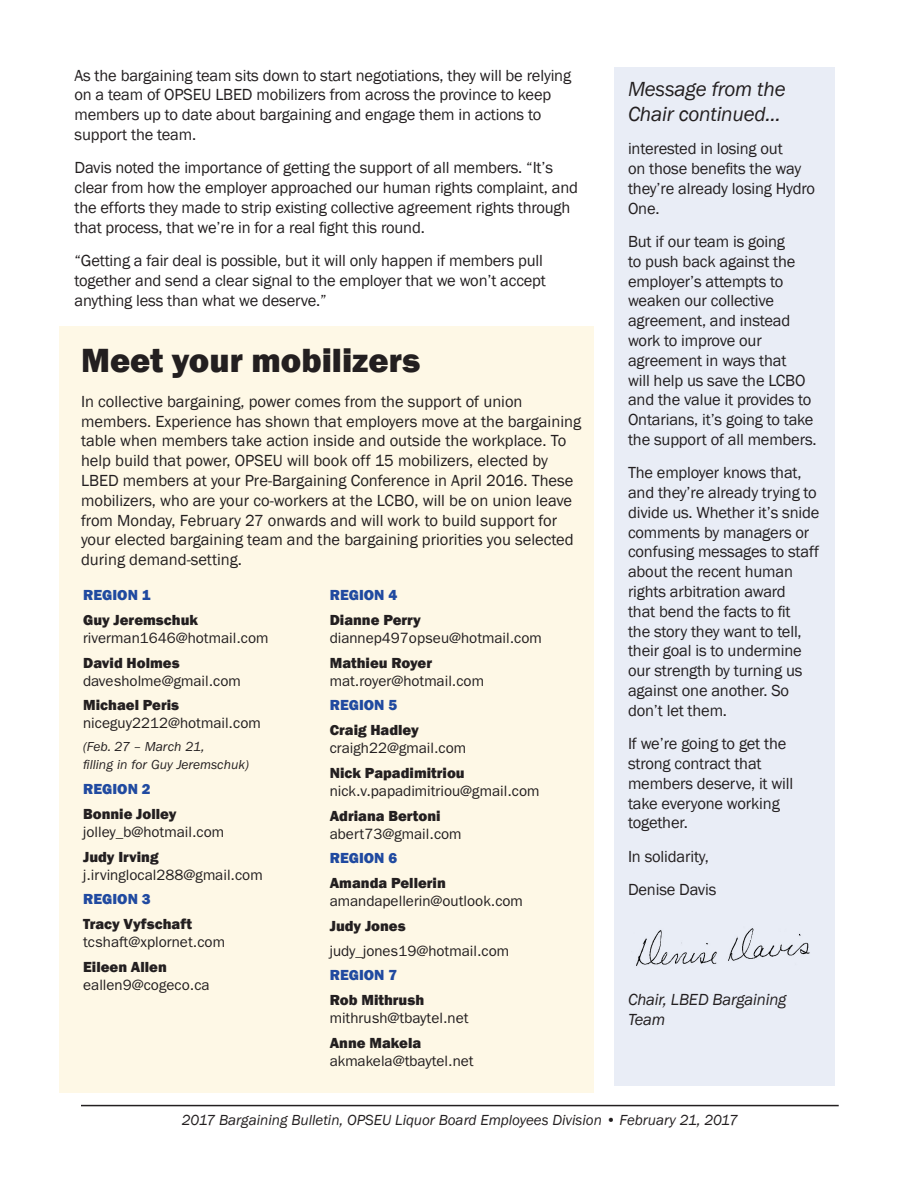
<style>
.page{position:relative;width:918px;height:1188px;background:#fff}
.page>*{position:absolute;margin:0;border:0;box-sizing:border-box;transform-origin:0 0}
.Subhead_2{font:800 34.5px "Franklin Gothic";color:#231f20}
.Body_text{font:italic 21px/25.2px "Franklin Gothic";letter-spacing:-.01em;color:#231f20}
.Body_text-2{font:16.5px/19.8px "Franklin Gothic";letter-spacing:-.01em;color:#231f20}
.Body_text-3{font:italic 16.5px/19.8px "Franklin Gothic";letter-spacing:-.01em;color:#231f20}
.t1{font:15px/18px "ITC Franklin Gothic Std";color:#231f20}
.t2{font:italic 15px "Franklin Gothic";color:#231f20}
.t3{font:800 15px "Franklin Gothic";color:#204aa0}
.t4{font:800 15px "Franklin Gothic";color:#231f20}
.t5{font:italic 13.5px/18px "ITC Franklin Gothic Std";color:#231f20}
.s1{font-family:"Franklin Gothic";font-weight:800}
</style>
<div class="page">
<div style="left:59px;top:326px;width:535px;height:767px;background:#fef8e6"></div>
<hr style="left:81px;top:1105px;width:758px;height:1px;background:#231f20">
<div style="left:615px;top:68px;width:220px;height:1018px;background:#e9edf6"></div>
<img style="left:636px;top:928px;width:174px;height:38px">
<p class="Body_text-2" style="left:75px;top:66px;width:498px">As the bargaining team sits down to start negotiations, they will be relying on a team of OPSEU LBED mobilizers from across the province to keep members up to date about bargaining and engage them in actions to support the team.</p>
<p class="Body_text-2" style="left:75px;top:158px;width:505px">Davis noted the importance of getting the support of all members. “It’s clear from how the employer approached our human rights complaint, and the efforts they made to strip existing collective agreement rights through that process, that we’re in for a real fight this round.</p>
<p class="Body_text-2" style="left:75px;top:251px;width:473px">“Getting a fair deal is possible, but it will only happen if members pull together and send a clear signal to the employer that we won’t accept anything less than what we deserve.”</p>
<p class="Subhead_2" style="left:81px;top:338px;width:341px">Meet your mobilizers</p>
<p class="Body_text-2" style="left:81px;top:392px;width:502px">In collective bargaining, power comes from the support of union members. Experience has shown that employers move at the bargaining table when members take action inside and outside the workplace. To help build that power, OPSEU will book off 15 mobilizers, elected by LBED members at your Pre-Bargaining Conference in April 2016. These mobilizers, who are your co-workers at the LCBO, will be on union leave from Monday, February 27 onwards and will work to build support for your elected bargaining team and the bargaining priorities you selected during demand-setting.</p>
<p class="t3" style="left:83px;top:585px;width:69px">REGION 1</p>
<p class="t1" style="left:83px;top:611px;width:187px"><span class="s1">Guy Jeremschuk </span>riverman1646@hotmail.com</p>
<p class="t1" style="left:83px;top:654px;width:159px"><span class="s1">David Holmes </span>davesholme@gmail.com</p>
<p class="t1" style="left:83px;top:696px;width:179px"><span class="s1">Michael Peris </span>niceguy2212@hotmail.com</p>
<p class="t5" style="left:83px;top:738px;width:167px">(Feb. 27 – March 21,<br>filling in for Guy Jeremschuk)</p>
<p class="t3" style="left:83px;top:779px;width:69px">REGION 2</p>
<p class="t1" style="left:83px;top:805px;width:143px"><span class="s1">Bonnie Jolley </span>jolley_b@hotmail.com</p>
<p class="t1" style="left:83px;top:848px;width:181px"><span class="s1">Judy Irving </span>j.irvinglocal288@gmail.com</p>
<p class="t3" style="left:83px;top:890px;width:69px">REGION 3</p>
<p class="t1" style="left:83px;top:915px;width:143px"><span class="s1">Tracy Vyfschaft </span>tcshaft@xplornet.com</p>
<p class="t1" style="left:83px;top:958px;width:128px"><span class="s1">Eileen Allen </span>eallen9@cogeco.ca</p>
<p class="t3" style="left:330px;top:585px;width:69px">REGION 4</p>
<p class="t1" style="left:330px;top:611px;width:214px"><span class="s1">Dianne Perry </span>diannep497opseu@hotmail.com</p>
<p class="t1" style="left:330px;top:654px;width:156px"><span class="s1">Mathieu Royer </span>mat.royer@hotmail.com</p>
<p class="t3" style="left:330px;top:696px;width:69px">REGION 5</p>
<p class="t1" style="left:330px;top:721px;width:138px"><span class="s1">Craig Hadley </span>craigh22@gmail.com</p>
<p class="t1" style="left:330px;top:764px;width:211px"><span class="s1">Nick Papadimitriou </span>nick.v.papadimitriou@gmail.com</p>
<p class="t1" style="left:330px;top:807px;width:133px"><span class="s1">Adriana Bertoni </span>abert73@gmail.com</p>
<p class="t3" style="left:330px;top:849px;width:69px">REGION 6</p>
<p class="t1" style="left:330px;top:874px;width:195px"><span class="s1">Amanda Pellerin </span>amandapellerin@outlook.com</p>
<p class="t4" style="left:330px;top:916px;width:77px">Judy Jones</p>
<p class="t1" style="left:330px;top:942px;width:181px">judy_jones19@hotmail.com</p>
<p class="t3" style="left:330px;top:966px;width:69px">REGION 7</p>
<p class="t1" style="left:330px;top:991px;width:140px"><span class="s1">Rob Mithrush </span>mithrush@tbaytel.net</p>
<p class="t1" style="left:330px;top:1034px;width:145px"><span class="s1">Anne Makela </span>akmakela@tbaytel.net</p>
<p class="Body_text" style="left:628px;top:76px;width:159px">Message from the<br>Chair continued...</p>
<p class="Body_text-2" style="left:628px;top:139px;width:189px">interested in losing out<br>on those benefits the way they’re already losing Hydro<br>One.</p>
<p class="Body_text-2" style="left:628px;top:232px;width:190px">But if our team is going<br>to push back against the employer’s attempts to weaken our collective agreement, and instead work to improve our agreement in ways that<br>will help us save the LCBO and the value it provides to<br>Ontarians, it’s going to take the support of all members.</p>
<p class="Body_text-2" style="left:628px;top:463px;width:193px">The employer knows that, and they’re already trying to divide us. Whether it’s snide comments by managers or confusing messages to staff about the recent human rights arbitration award<br>that bend the facts to fit<br>the story they want to tell, their goal is to undermine our strength by turning us against one another. So don’t let them.</p>
<p class="Body_text-2" style="left:628px;top:734px;width:167px">If we’re going to get the strong contract that members deserve, it will take everyone working together.</p>
<p class="Body_text-2" style="left:628px;top:847px;width:83px">In solidarity,</p>
<p class="Body_text-2" style="left:628px;top:880px;width:90px">Denise Davis</p>
<p class="Body_text-3" style="left:628px;top:990px;width:160px">Chair, LBED Bargaining<br>Team</p>
<p class="t2" style="left:182px;top:1111px;width:557px">2017 Bargaining Bulletin, OPSEU Liquor Board Employees Division • February 21, 2017</p>
</div>
